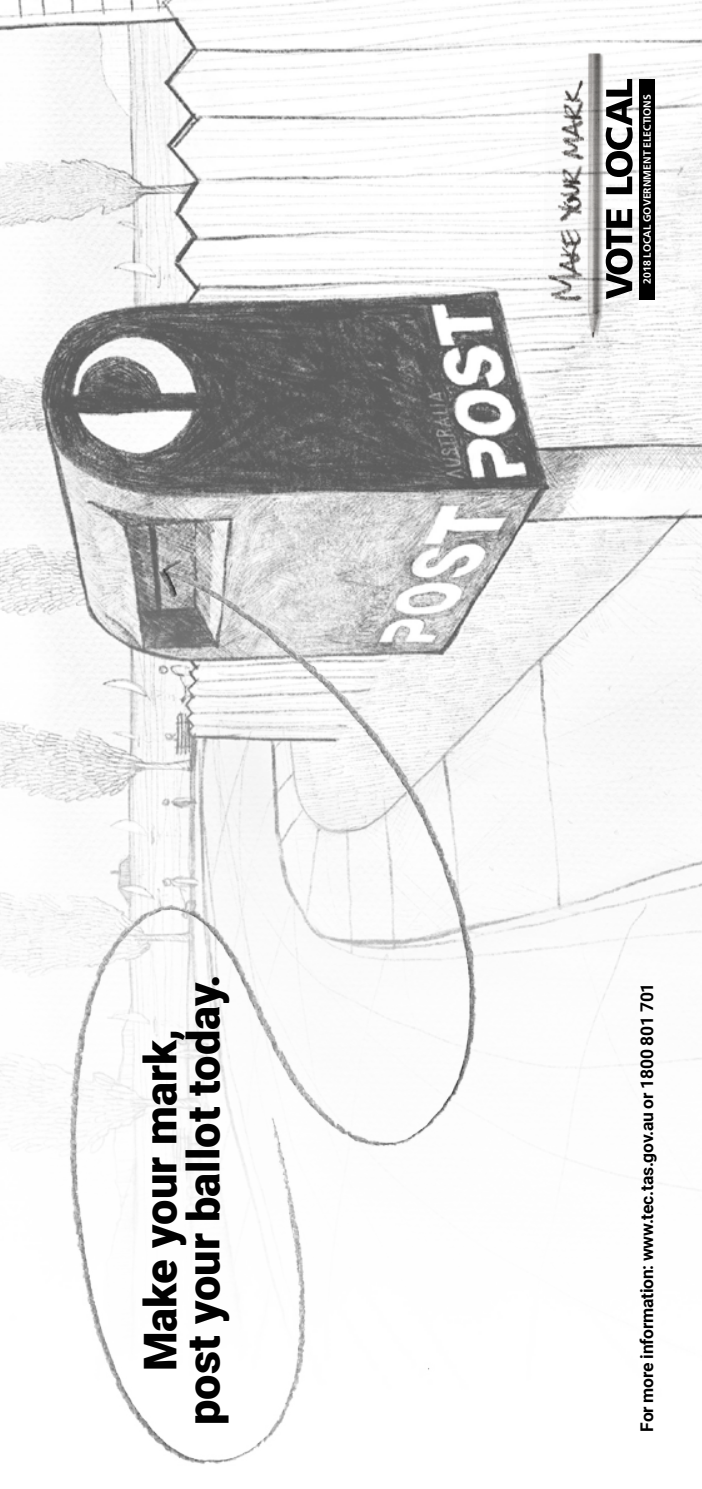
<style>
.page{position:relative;width:702px;height:1489px;background:#fff}
.page>*{position:absolute;margin:0;border:0;box-sizing:border-box;transform-origin:0 0}
.t1{font:900 45.25px/43px "Roboto";color:#000;text-align:center}
.t2{font:700 17.5px "Roboto";letter-spacing:-.015em;color:#000}
.t3{font:700 10.5px "Frutiger";color:#fff}
</style>
<div class="page">
<img style="left:0;top:0;width:702px;height:1184px">
<img style="left:542px;top:69px;width:34px;height:240px">
<svg style="left:615px;top:79px;width:17px;height:220px"></svg>
<div style="left:639px;top:79px;width:15px;height:220px;background:#000"></div>
<img style="left:576px;top:29px;width:39px;height:319px">
<img style="left:0;top:448px;width:566px;height:1016px">
<h1 class="t1" style="left:137px;top:1424px;width:451px;rotate:-90deg">Make your mark,<br>post your ballot today.</h1>
<p class="t3" style="left:641px;top:284px;width:191px;rotate:-90deg">2018 LOCAL GOVERNMENT ELECTIONS</p>
<p class="t2" style="left:634px;top:1431px;width:450px;rotate:-90deg">For more information: www.tec.tas.gov.au or 1800 801 701</p>
</div>
